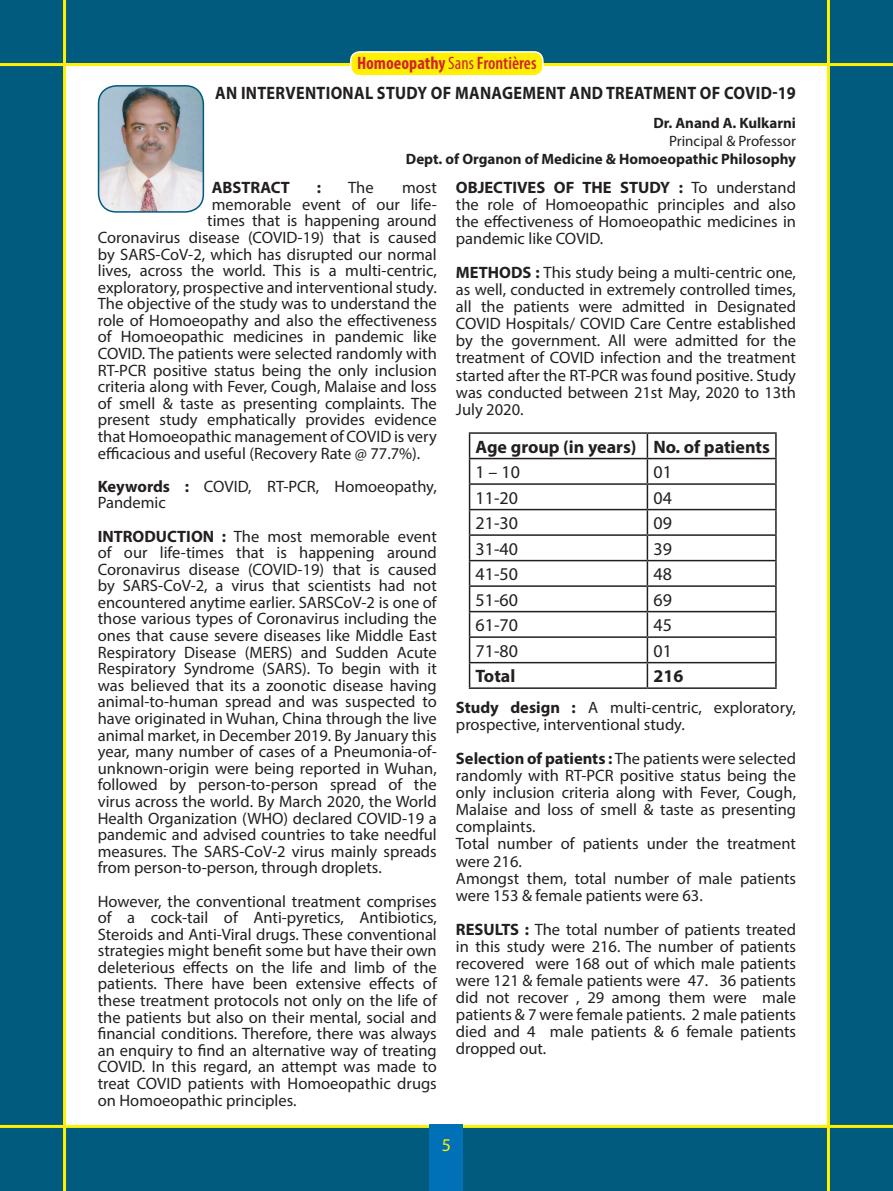
<style>
.page{position:relative;width:893px;height:1191px;background:#005b7f}
.page>*{position:absolute;margin:0;border:0;box-sizing:border-box;transform-origin:0 0}
.t1{font:700 18px/29.5px "Myriad Pro";letter-spacing:.015em;color:#231f20;scale:.9 1}
.t2{font:18px "Myriad Pro";color:#231f20}
.t3{font:700 18px "Myriad Pro";letter-spacing:.015em;color:#231f20}
.t4{font:18px "Myriad Pro";color:#fff101}
.t5{font:16.5px/16.6px "Myriad Pro";color:#231f20;text-align:justify}
.t6{font:700 16.5px "Myriad Pro";color:#231f20}
.t7{font:700 15px "Myriad Pro";color:#231f20}
.t8{font:15px "Myriad Pro";color:#231f20}
.s1{font-stretch:condensed;color:#d1232a}
.s2{font-weight:400;font-stretch:condensed;color:#d1232a}
.s3{font-weight:600;font-stretch:condensed;color:#d1232a}
.s4{font-weight:700}
</style>
<div class="page">
<div style="left:64px;top:64px;width:765px;height:1063px;background:#fff"></div>
<hr style="left:0;top:63px;width:893px;height:3px;background:#fff101">
<hr style="left:0;top:1125px;width:893px;height:3px;background:#fff101">
<div style="left:430px;top:1124px;width:33px;height:67px;background:#0071b7"></div>
<div style="left:351px;top:52px;width:192px;height:24px;background:#fff101;border-radius:9px"></div>
<div style="left:350px;top:51px;width:194px;height:25px;border:2px solid #fff;border-radius:9px"></div>
<hr style="left:63px;top:0;width:3px;height:1191px;background:#fff101">
<hr style="left:827px;top:0;width:3px;height:1191px;background:#fff101">
<img style="left:99px;top:86px;width:104px;height:126px">
<div style="left:98px;top:85px;width:106px;height:128px;border:2px solid #005b7f;border-radius:18px"></div>
<hr style="left:469px;top:432px;width:178px;height:2px;background:#231f20">
<hr style="left:647px;top:432px;width:130px;height:2px;background:#231f20">
<hr style="left:775px;top:434px;width:2px;height:24px;background:#231f20">
<hr style="left:469px;top:458px;width:178px;height:1px;background:#231f20">
<hr style="left:647px;top:458px;width:130px;height:1px;background:#231f20">
<hr style="left:775px;top:459px;width:2px;height:24px;background:#231f20">
<hr style="left:469px;top:483px;width:178px;height:2px;background:#231f20">
<hr style="left:647px;top:483px;width:130px;height:2px;background:#231f20">
<hr style="left:775px;top:485px;width:2px;height:24px;background:#231f20">
<hr style="left:469px;top:509px;width:178px;height:1px;background:#231f20">
<hr style="left:647px;top:509px;width:130px;height:1px;background:#231f20">
<hr style="left:775px;top:510px;width:2px;height:24px;background:#231f20">
<hr style="left:469px;top:534px;width:178px;height:2px;background:#231f20">
<hr style="left:647px;top:534px;width:130px;height:2px;background:#231f20">
<hr style="left:775px;top:536px;width:2px;height:24px;background:#231f20">
<hr style="left:469px;top:560px;width:178px;height:1px;background:#231f20">
<hr style="left:647px;top:560px;width:130px;height:1px;background:#231f20">
<hr style="left:775px;top:561px;width:2px;height:24px;background:#231f20">
<hr style="left:469px;top:585px;width:178px;height:2px;background:#231f20">
<hr style="left:647px;top:585px;width:130px;height:2px;background:#231f20">
<hr style="left:775px;top:587px;width:2px;height:24px;background:#231f20">
<hr style="left:469px;top:611px;width:178px;height:1px;background:#231f20">
<hr style="left:647px;top:611px;width:130px;height:1px;background:#231f20">
<hr style="left:775px;top:612px;width:2px;height:24px;background:#231f20">
<hr style="left:469px;top:636px;width:178px;height:2px;background:#231f20">
<hr style="left:647px;top:636px;width:130px;height:2px;background:#231f20">
<hr style="left:775px;top:638px;width:2px;height:24px;background:#231f20">
<hr style="left:469px;top:662px;width:178px;height:1px;background:#231f20">
<svg style="left:469px;top:434px;width:1px;height:253px"></svg>
<hr style="left:647px;top:662px;width:130px;height:1px;background:#231f20">
<svg style="left:647px;top:434px;width:1px;height:253px"></svg>
<hr style="left:775px;top:663px;width:2px;height:24px;background:#231f20">
<hr style="left:469px;top:687px;width:178px;height:2px;background:#231f20">
<hr style="left:647px;top:687px;width:130px;height:2px;background:#231f20">
<p class="t1" style="left:215px;top:48px;width:647px;text-indent:142px"><span class="s1">Homoeopathy</span> <span class="s2">Sans</span> <span class="s3">Frontières<br></span>AN INTERVENTIONAL STUDY OF MANAGEMENT AN D TREATMENT OF COVID-19</p>
<p class="t7" style="left:653px;top:113px;width:144px">Dr. Anand A. Kulkarni</p>
<p class="t8" style="left:669px;top:132px;width:128px">Principal &amp; Professor</p>
<p class="t7" style="left:406px;top:149px;width:392px">Dept. of Organon of Medicine &amp; Homoeopathic Philosophy</p>
<p class="t6" style="left:212px;top:177px;width:80px">ABSTRACT</p>
<p class="t6" style="left:317px;top:177px;width:6px">:</p>
<p class="t5" style="left:348px;top:179px;width:27px">The</p>
<p class="t5" style="left:402px;top:179px;width:36px">most</p>
<p class="t5" style="left:212px;top:196px;width:226px">memorable event of our life-</p>
<p class="t5" style="left:207px;top:212px;width:231px">times that is happening around</p>
<p class="t5" style="left:98px;top:229px;width:341px">Coronavirus disease (COVID-19) that is caused</p>
<p class="t5" style="left:98px;top:245px;width:341px">by SARS-CoV-2, which has disrupted our normal</p>
<p class="t5" style="left:98px;top:262px;width:340px">lives, across the world. This is a multi-centric,</p>
<p class="t5" style="left:98px;top:278px;width:341px">exploratory, prospective and interventional study.</p>
<p class="t5" style="left:98px;top:295px;width:341px">The objective of the study was to understand the</p>
<p class="t5" style="left:98px;top:312px;width:341px">role of Homoeopathy and also the effectiveness</p>
<p class="t5" style="left:98px;top:328px;width:341px">of Homoeopathic medicines in pandemic like</p>
<p class="t5" style="left:98px;top:345px;width:341px">COVID. The patients were selected randomly with</p>
<p class="t5" style="left:98px;top:361px;width:341px">RT-PCR positive status being the only inclusion</p>
<p class="t5" style="left:98px;top:378px;width:340px">criteria along with Fever, Cough, Malaise and loss</p>
<p class="t5" style="left:98px;top:395px;width:340px">of smell &amp; taste as presenting complaints. The</p>
<p class="t5" style="left:98px;top:411px;width:340px">present study emphatically provides evidence</p>
<p class="t5" style="left:98px;top:428px;width:341px">that Homoeopathic management of COVID is very</p>
<p class="t5" style="left:98px;top:444px;width:324px">efficacious and useful (Recovery Rate @ 77.7%).</p>
<p class="t5" style="left:98px;top:477px;width:340px"><span class="s4">Keywords :</span> COVID, RT-PCR, Homoeopathy,<br>Pandemic</p>
<p class="t5" style="left:98px;top:527px;width:341px"><span class="s4">INTRODUCTION :</span> The most memorable event of our life-times that is happening around Coronavirus disease (COVID-19) that is caused by SARS-CoV-2, a virus that scientists had not encountered anytime earlier. SARSCoV-2 is one of those various types of Coronavirus including the ones that cause severe diseases like Middle East Respiratory Disease (MERS) and Sudden Acute Respiratory Syndrome (SARS). To begin with it was believed that its a zoonotic disease having animal-to-human spread and was suspected to have originated in Wuhan, China through the live animal market, in December 2019. By January this year, many number of cases of a Pneumonia-of&shy;unknown-origin were being reported in Wuhan, followed by person-to-person spread of the virus across the world. By March 2020, the World Health Organization (WHO) declared COVID-19 a pandemic and advised countries to take needful measures. The SARS-CoV-2 virus mainly spreads from person-to-person, through droplets.</p>
<p class="t5" style="left:98px;top:892px;width:341px">However, the conventional treatment comprises of a cock-tail of Anti-pyretics, Antibiotics, Steroids and Anti-Viral drugs. These conventional strategies might benefit some but have their own deleterious effects on the life and limb of the patients. There have been extensive effects of these treatment protocols not only on the life of the patients but also on their mental, social and financial conditions. Therefore, there was always an enquiry to find an alternative way of treating COVID. In this regard, an attempt was made to treat COVID patients with Homoeopathic drugs on Homoeopathic principles.</p>
<p class="t5" style="left:456px;top:178px;width:342px;line-height:17.1px"><span class="s4">OBJECTIVES OF THE STUDY :</span> To understand the role of Homoeopathic principles and also the effectiveness of Homoeopathic medicines in pandemic like COVID.</p>
<p class="t5" style="left:456px;top:264px;width:342px;line-height:17.1px"><span class="s4">METHODS :</span> This study being a multi-centric one, as well, conducted in extremely controlled times, all the patients were admitted in Designated COVID Hospitals/ COVID Care Centre established by the government. All were admitted for the treatment of COVID infection and the treatment started after the RT-PCR was found positive. Study was conducted between 21st May, 2020 to 13th July 2020.</p>
<p class="t3" style="left:476px;top:435px;width:296px">Age group (in years) No. of patients</p>
<p class="t2" style="left:476px;top:461px;width:46px">1 – 10</p>
<p class="t2" style="left:653px;top:461px;width:20px">01</p>
<p class="t2" style="left:476px;top:486px;width:44px">11-20</p>
<p class="t2" style="left:653px;top:486px;width:20px">04</p>
<p class="t2" style="left:476px;top:512px;width:44px">21-30</p>
<p class="t2" style="left:653px;top:512px;width:20px">09</p>
<p class="t2" style="left:476px;top:537px;width:44px">31-40</p>
<p class="t2" style="left:653px;top:537px;width:20px">39</p>
<p class="t2" style="left:476px;top:563px;width:44px">41-50</p>
<p class="t2" style="left:653px;top:563px;width:20px">48</p>
<p class="t2" style="left:476px;top:588px;width:44px">51-60</p>
<p class="t2" style="left:653px;top:588px;width:20px">69</p>
<p class="t2" style="left:476px;top:614px;width:44px">61-70</p>
<p class="t2" style="left:653px;top:614px;width:20px">45</p>
<p class="t2" style="left:476px;top:639px;width:44px">71-80</p>
<p class="t2" style="left:653px;top:639px;width:20px">01</p>
<p class="t3" style="left:476px;top:664px;width:41px">Total</p>
<p class="t3" style="left:653px;top:664px;width:31px">216</p>
<p class="t5" style="left:456px;top:698px;width:342px;line-height:17.1px"><span class="s4">Study design :</span> A multi-centric, exploratory, prospective, interventional study.</p>
<p class="t5" style="left:456px;top:749px;width:342px;line-height:17.1px;text-align:left"><span class="s4">Selection of patients :</span> The patients were selected randomly with RT-PCR positive status being the only inclusion criteria along with Fever, Cough, Malaise and loss of smell &amp; taste as presenting complaints.<br>Total number of patients under the treatment were 216.<br>Amongst them, total number of male patients were 153 &amp; female patients were 63.</p>
<p class="t5" style="left:456px;top:920px;width:342px;line-height:17.1px"><span class="s4">RESULTS :</span> The total number of patients treated in this study were 216. The number of patients recovered were 168 out of which male patients were 121 &amp; female patients were 47. 36 patients did not recover , 29 among them were male patients &amp; 7 were female patients. 2 male patients died and 4 male patients &amp; 6 female patients dropped out.</p>
<p class="t4" style="left:442px;top:1134px;width:11px">5</p>
</div>
